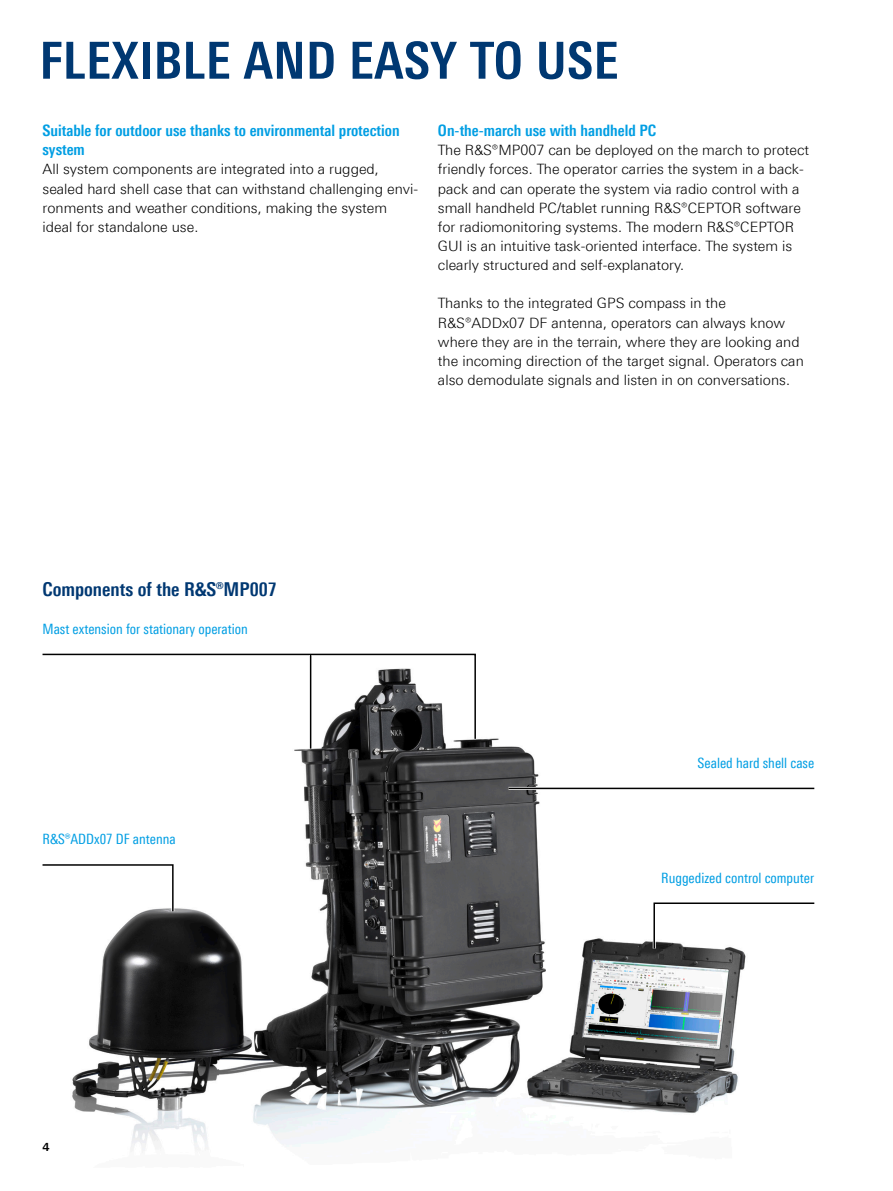
<style>
.page{position:relative;width:893px;height:1191px;background:#fff}
.page>*{position:absolute;margin:0;border:0;box-sizing:border-box;transform-origin:0 0}
.Seiten_Headline_34Pt{font:700 51px "Linotype Univers 620 Cn";letter-spacing:.01em;color:#003872}
.Grafik_Tabelle_Übers{font:700 19.2px "Linotype Univers 620 Cn";color:#003872}
.Absatzfett_cyan{font:700 15.75px/19.2px "Linotype Univers 620 Cn";color:#009ee3}
.Haupttext_ohne_Absta{font:300 14.25px/19.2px "Linotype Univers 330";color:#000}
.Haupttext{font:300 14.25px/19.2px "Linotype Univers 330";color:#000}
.Grafiktext_9_5_pt_cy{font:14.25px "Linotype Univers 420 Cn";color:#009ee3}
.t1{font:700 11.25px "Linotype Univers 630";color:#000}
</style>
<div class="page">
<img style="left:72px;top:738px;width:743px;height:415px">
<svg style="left:42px;top:653px;width:436px;height:89px"></svg>
<svg style="left:42px;top:862px;width:134px;height:52px"></svg>
<hr style="left:309px;top:655px;width:3px;height:93px;background:#fff">
<hr style="left:310px;top:655px;width:1px;height:93px;background:#000">
<svg style="left:651px;top:900px;width:164px;height:51px"></svg>
<hr style="left:509px;top:787px;width:305px;height:3px;background:#fff">
<hr style="left:509px;top:787px;width:305px;height:2px;background:#000">
<p class="Seiten_Headline_34Pt" style="left:40px;top:30px;width:580px">FLEXIBLE AND EASY TO USE</p>
<p class="Absatzfett_cyan" style="left:43px;top:121px;width:359px">Suitable for outdoor use thanks to environmental protection system</p>
<p class="Haupttext_ohne_Absta" style="left:43px;top:160px;width:377px">All system components are integrated into a rugged, sealed hard shell case that can withstand challenging envi&shy;ronments and weather conditions, making the system ideal for standalone use.</p>
<p class="Absatzfett_cyan" style="left:438px;top:121px;width:220px">On-the-march use with handheld PC</p>
<p class="Haupttext_ohne_Absta" style="left:438px;top:140px;width:373px">The R&amp;S®MP007 can be deployed on the march to protect friendly forces. The operator carries the system in a back&shy;pack and can operate the system via radio control with a small handheld PC/tablet running R&amp;S®CEPTOR software for radiomonitoring systems. The modern R&amp;S®CEPTOR GUI is an intuitive task-oriented interface. The system is clearly structured and self-explanatory.</p>
<p class="Haupttext" style="left:438px;top:293px;width:367px">Thanks to the integrated GPS compass in the R&amp;S®ADDx07 DF antenna, operators can always know where they are in the terrain, where they are looking and the incoming direction of the target signal. Operators can also demodulate signals and listen in on conversations.</p>
<p class="Grafik_Tabelle_Übers" style="left:43px;top:577px;width:236px">Components of the R&amp;S®MP007</p>
<p class="Grafiktext_9_5_pt_cy" style="left:43px;top:620px;width:207px">Mast extension for stationary operation</p>
<p class="Grafiktext_9_5_pt_cy" style="left:43px;top:831px;width:135px">¸ADDx07 DF antenna</p>
<p class="Grafiktext_9_5_pt_cy" style="left:698px;top:754px;width:118px">Sealed hard shell case</p>
<p class="Grafiktext_9_5_pt_cy" style="left:661px;top:869px;width:155px">Ruggedized control computer</p>
<p class="t1" style="left:43px;top:1139px;width:9px">4</p>
</div>
